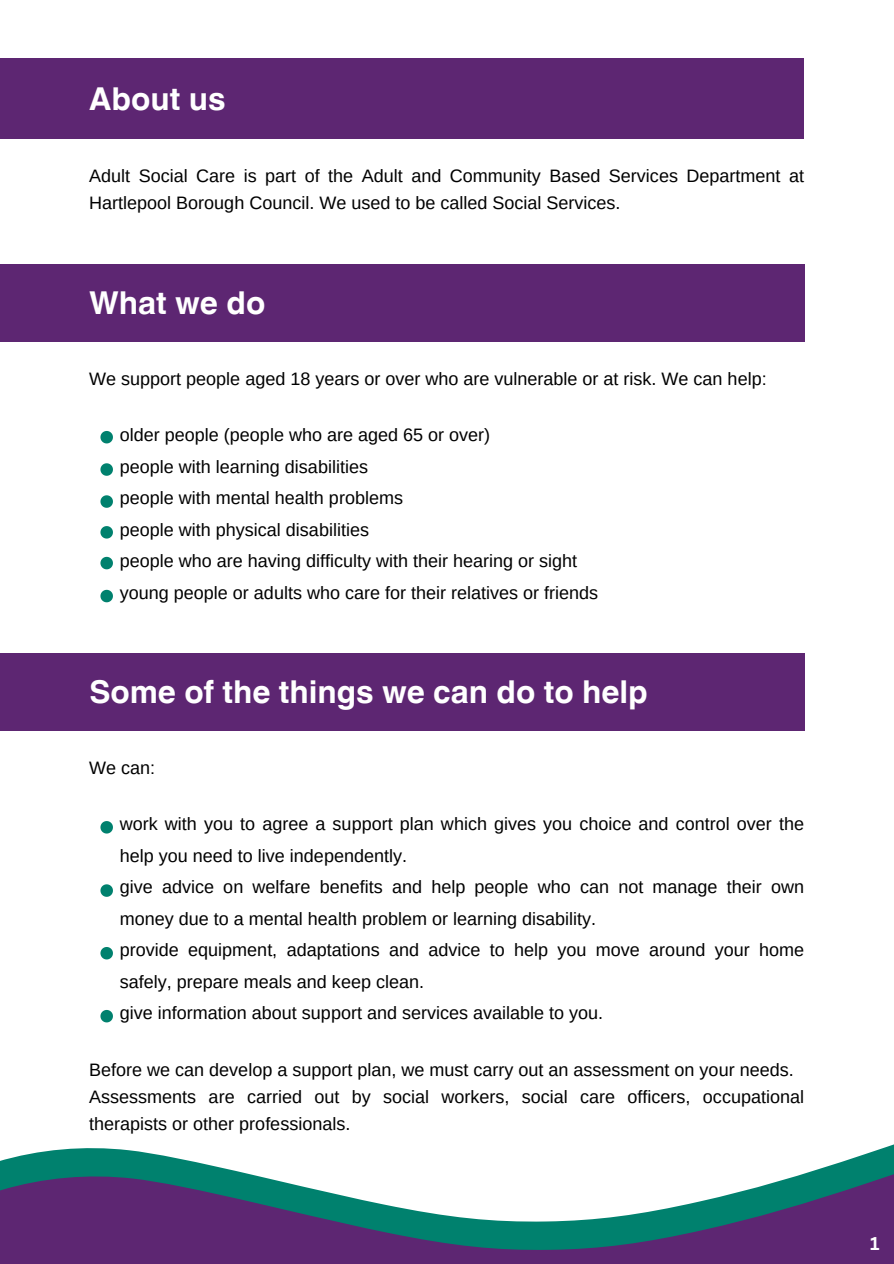
<style>
.page{position:relative;width:894px;height:1264px;background:#fff}
.page>*{position:absolute;margin:0;border:0;box-sizing:border-box;transform-origin:0 0}
.t1{font:700 31.5px "Helvetica World";color:#fff}
.t2{font:18px/31.5px "Arimo";color:#000}
.t3{font:700 18px "Canva Sans";color:#fff}
</style>
<div class="page">
<div style="left:0;top:58px;width:803px;height:81px;background:#5d2672"></div>
<div style="left:0;top:264px;width:804px;height:77px;background:#5d2672"></div>
<div style="left:0;top:653px;width:804px;height:77px;background:#5d2672"></div>
<svg style="left:100px;top:431px;width:13px;height:13px"></svg>
<svg style="left:100px;top:463px;width:13px;height:13px"></svg>
<svg style="left:100px;top:495px;width:13px;height:13px"></svg>
<svg style="left:100px;top:526px;width:13px;height:13px"></svg>
<svg style="left:100px;top:556px;width:13px;height:14px"></svg>
<svg style="left:100px;top:589px;width:13px;height:14px"></svg>
<svg style="left:100px;top:821px;width:13px;height:13px"></svg>
<svg style="left:100px;top:884px;width:13px;height:13px"></svg>
<svg style="left:100px;top:947px;width:13px;height:13px"></svg>
<svg style="left:100px;top:1009px;width:13px;height:14px"></svg>
<svg style="left:0;top:1144px;width:893px;height:27px"></svg>
<svg style="left:0;top:1171px;width:893px;height:92px;fill:#5d2672"></svg>
<h1 class="t1" style="left:89px;top:73px;width:138px">About us</h1>
<p class="t2" style="left:89px;top:162px;width:716px;line-height:27px">Adult Social Care is part of the Adult and Community Based Services Department at<br>Hartlepool Borough Council. We used to be called Social Services.</p>
<h1 class="t1" style="left:89px;top:277px;width:178px">What we do</h1>
<p class="t2" style="left:89px;top:363px;width:678px">We support people aged 18 years or over who are vulnerable or at risk. We can help:</p>
<p class="t2" style="left:120px;top:419px;width:372px">older people (people who are aged 65 or over)</p>
<p class="t2" style="left:120px;top:450px;width:250px">people with learning disabilities</p>
<p class="t2" style="left:120px;top:482px;width:284px">people with mental health problems</p>
<p class="t2" style="left:120px;top:513px;width:250px">people with physical disabilities</p>
<p class="t2" style="left:120px;top:545px;width:458px">people who are having difficulty with their hearing or sight</p>
<p class="t2" style="left:120px;top:576px;width:479px">young people or adults who care for their relatives or friends</p>
<p class="t1" style="left:89px;top:666px;width:560px">Some of the things we can do to help</p>
<p class="t2" style="left:89px;top:752px;width:67px">We can:</p>
<p class="t2" style="left:120px;top:808px;width:685px">work with you to agree a support plan which gives you choice and control over the help you need to live independently.</p>
<p class="t2" style="left:120px;top:871px;width:685px">give advice on welfare benefits and help people who can not manage their own money due to a mental health problem or learning disability.</p>
<p class="t2" style="left:120px;top:934px;width:685px">provide equipment, adaptations and advice to help you move around your home safely, prepare meals and keep clean.</p>
<p class="t2" style="left:120px;top:997px;width:484px">give information about support and services available to you.</p>
<h1 class="t2" style="left:89px;top:1053px;width:705px">Before we can develop a support plan, we must carry out an assessment on your needs.</h1>
<p class="t2" style="left:89px;top:1082px;width:716px;line-height:27px">Assessments are carried out by social workers, social care officers, occupational therapists or other professionals.</p>
<p class="t3" style="left:869px;top:1230px;width:11px">1</p>
</div>
